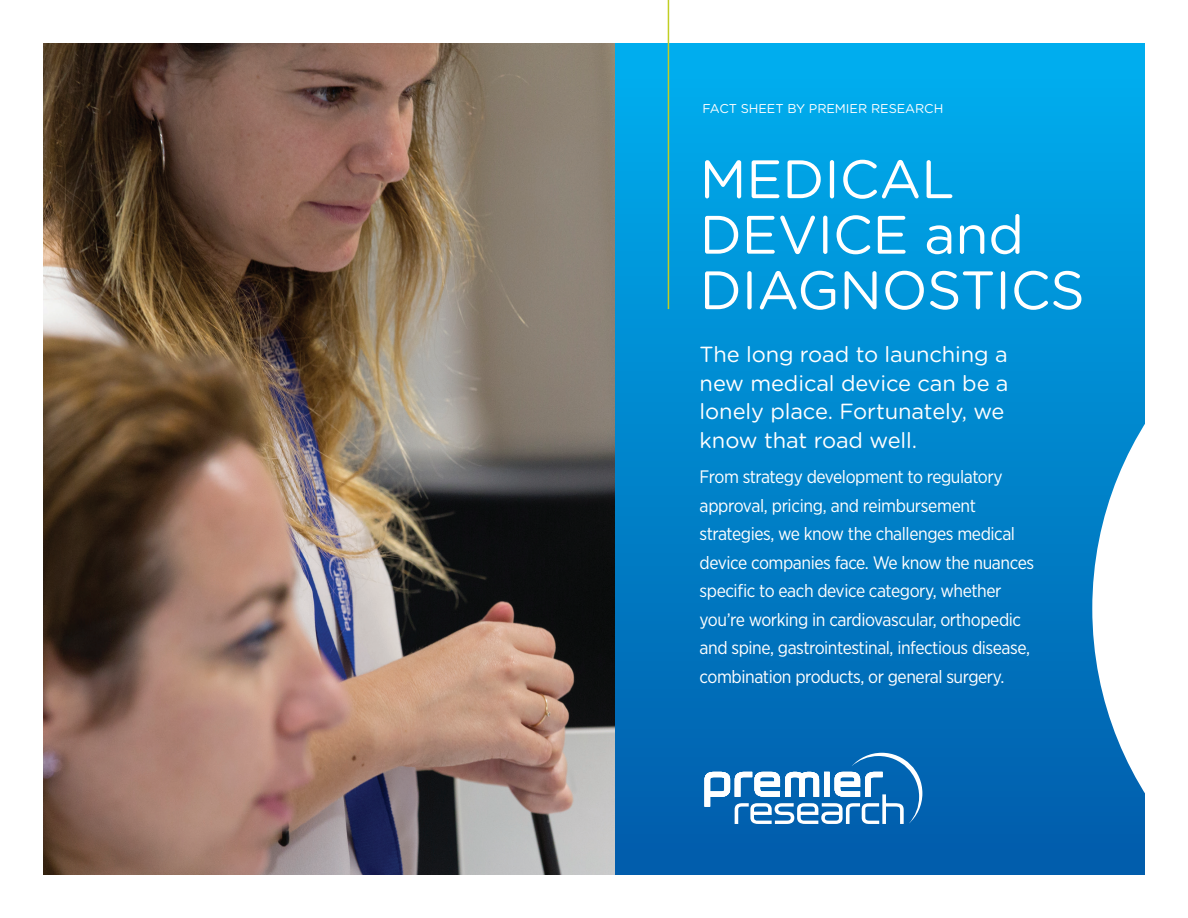
<style>
.page{position:relative;width:1188px;height:918px;background:#fff}
.page>*{position:absolute;margin:0;border:0;box-sizing:border-box;transform-origin:0 0}
.t1{font:54px/55.5px "Gotham Rounded";letter-spacing:-.005em;color:#fff}
.t2{font:21.9px/28.5px "Gotham Rounded";letter-spacing:-.005em;color:#fff}
.t3{font:18px/28.5px "Gotham Narrow";letter-spacing:-.025em;color:#fff}
.t4{font:12.75px "Gotham Rounded";letter-spacing:-.005em;color:#fff}
</style>
<div class="page">
<div style="left:614px;top:43px;width:531px;height:832px;background:linear-gradient(to bottom,#00afef,#015ba9)"></div>
<svg style="left:1092px;top:368px;width:53px;height:481px"></svg>
<hr style="left:668px;top:0;width:1px;height:309px;background:#c1ce23">
<svg style="left:705px;top:753px;width:217px;height:71px"></svg>
<img style="left:43px;top:43px;width:571px;height:832px">
<p class="t4" style="left:703px;top:100px;width:242px">FACT SHEET BY PREMIER RESEARCH</p>
<h1 class="t1" style="left:700px;top:149px;width:387px">MEDICAL<br>DEVICE and<br>DIAGNOSTICS</h1>
<p class="t2" style="left:700px;top:339px;width:310px">The long road to launching a new medical device can be a lonely place. Fortunately, we know that road well.</p>
<p class="t3" style="left:700px;top:462px;width:336px">From strategy development to regulatory approval, pricing, and reimbursement strategies, we know the challenges medical device companies face. We know the nuances specific to each device category, whether you’re working in cardiovascular, orthopedic and spine, gastrointestinal, infectious disease, combination products, or general surgery.</p>
</div>
